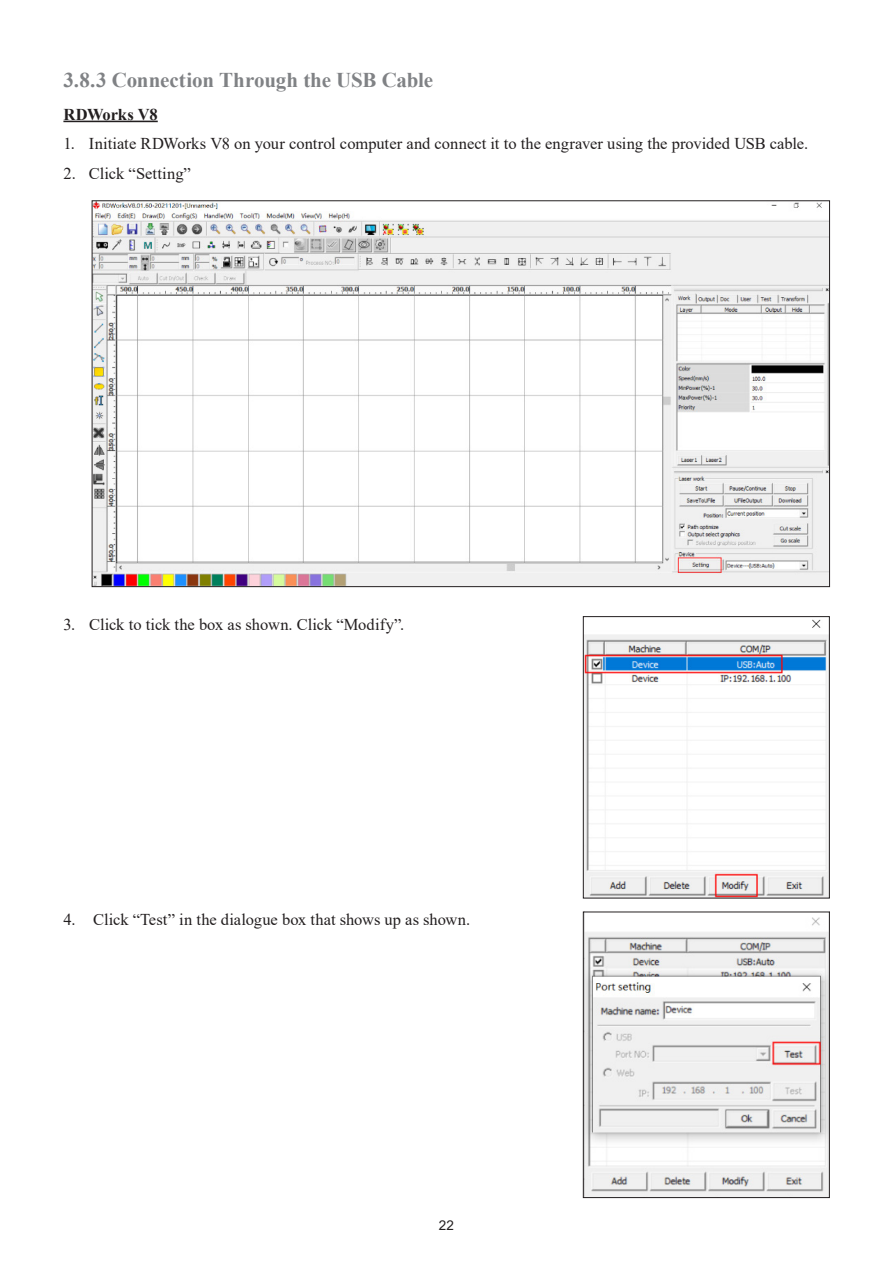
<style>
.page{position:relative;width:893px;height:1263px;background:#fff}
.page>*{position:absolute;margin:0;border:0;box-sizing:border-box;transform-origin:0 0}
.缩进{font:700 21px "Times New Roman";letter-spacing:-.01em;color:#808285}
.缩进-2{font:16.5px "Times New Roman";letter-spacing:-.005em;color:#231f20}
.缩进-3{font:700 16.5px "Times New Roman";letter-spacing:-.01em;color:#231f20}
.t1{font:13.5px "Arial";color:#231f20}
</style>
<div class="page">
<img style="left:94px;top:202px;width:734px;height:383px">
<hr style="left:63px;top:121px;width:95px;height:1px;background:#231f20">
<img style="left:585px;top:619px;width:243px;height:277px">
<div style="left:583px;top:616px;width:247px;height:282px;border:1px solid #231f20"></div>
<img style="left:585px;top:917px;width:243px;height:279px">
<div style="left:583px;top:911px;width:247px;height:287px;border:1px solid #231f20"></div>
<p class="缩进" style="left:63px;top:64px;width:371px">3.8.3 Connection Through the USB Cable</p>
<p class="缩进-3" style="left:63px;top:102px;width:96px">RDWorks V8</p>
<p class="缩进-2" style="left:63px;top:132px;width:746px">1. Initiate RDWorks V8 on your control computer and connect it to the engraver using the provided USB cable.</p>
<p class="缩进-2" style="left:63px;top:161px;width:129px">2. Click “Setting”</p>
<p class="缩进-2" style="left:64px;top:613px;width:342px">3. Click to tick the box as shown. Click “Modify”.</p>
<p class="缩进-2" style="left:64px;top:908px;width:408px">4. Click “Test” in the dialogue box that shows up as shown.</p>
<p class="t1" style="left:439px;top:1216px;width:17px">22</p>
</div>
